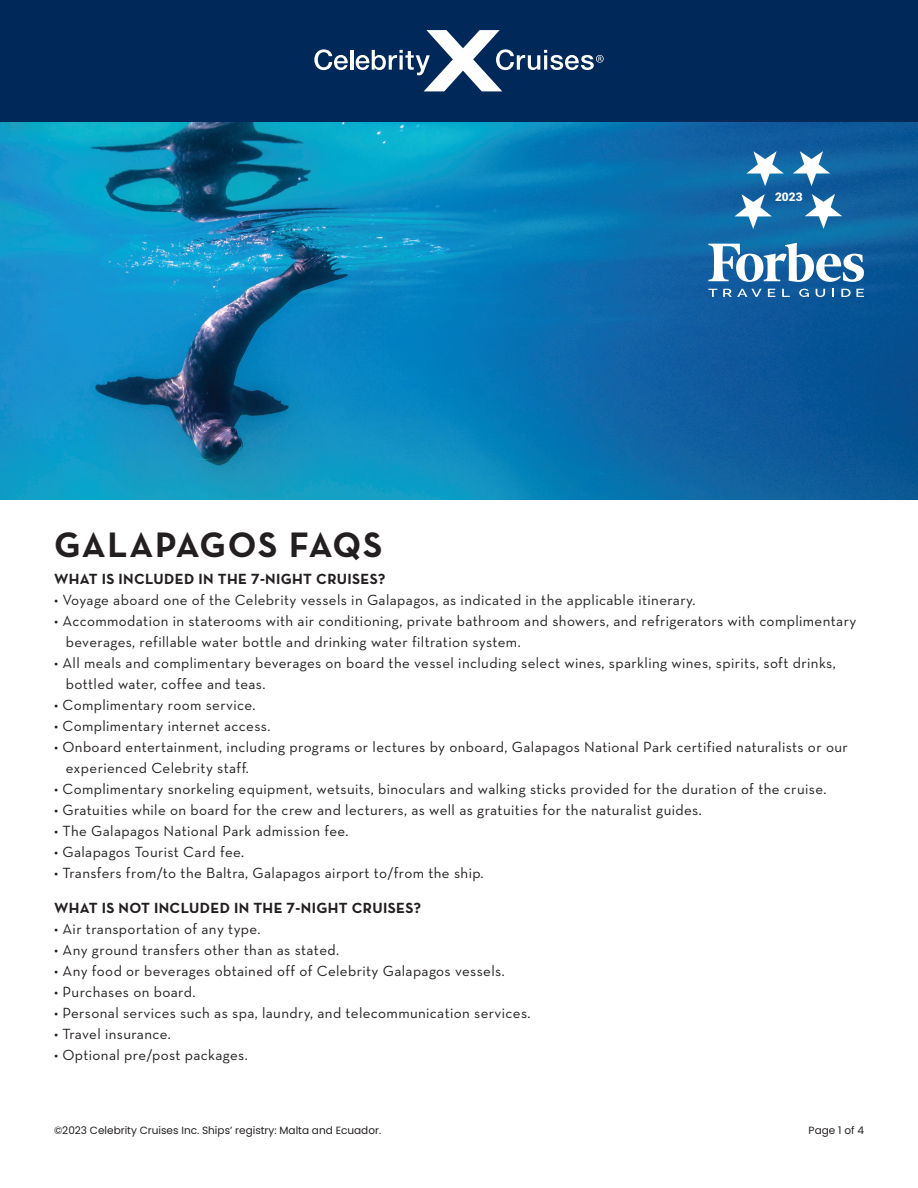
<style>
.page{position:relative;width:918px;height:1188px;background:#fff}
.page>*{position:absolute;margin:0;border:0;box-sizing:border-box;transform-origin:0 0}
.t1{font:700 36px "Neutraface Text";letter-spacing:.045em;color:#231f20}
.t2{font:15px "Neutraface Text";letter-spacing:.025em;color:#231f20}
.t3{font:700 15px "Neutraface Text";letter-spacing:.025em;color:#231f20}
.t4{font:900 11.85px "Roboto";color:#fff}
.t5{font:10.5px "Poppins";color:#231f20}
</style>
<div class="page">
<img style="left:0;top:122px;width:918px;height:377px">
<div style="left:0;top:0;width:918px;height:121px;background:#002859"></div>
<svg style="left:314px;top:49px;width:34px;height:21px"></svg>
<hr style="left:350px;top:50px;width:3px;height:20px;background:#fff">
<svg style="left:356px;top:30px;width:248px;height:61px"></svg>
<svg style="left:708px;top:243px;width:156px;height:39px"></svg>
<svg style="left:708px;top:289px;width:9px;height:8px"></svg>
<svg style="left:723px;top:289px;width:39px;height:8px"></svg>
<svg style="left:768px;top:289px;width:7px;height:8px"></svg>
<svg style="left:782px;top:289px;width:8px;height:8px"></svg>
<svg style="left:799px;top:289px;width:10px;height:8px"></svg>
<svg style="left:816px;top:289px;width:9px;height:8px"></svg>
<svg style="left:832px;top:289px;width:2px;height:8px"></svg>
<svg style="left:841px;top:289px;width:23px;height:8px"></svg>
<svg style="left:805px;top:194px;width:37px;height:35px"></svg>
<svg style="left:793px;top:151px;width:37px;height:35px"></svg>
<svg style="left:746px;top:151px;width:38px;height:35px"></svg>
<svg style="left:734px;top:194px;width:38px;height:35px"></svg>
<p class="t1" style="left:54px;top:522px;width:330px">GALAPAGOS FAQS</p>
<p class="t4" style="left:775px;top:189px;width:29px">2023</p>
<p class="t3" style="left:54px;top:569px;width:333px">WHAT IS INCLUDED IN THE 7-NIGHT CRUISES?</p>
<p class="t2" style="left:54px;top:591px;width:643px">• Voyage aboard one of the Celebrity vessels in Galapagos, as indicated in the applicable itinerary.</p>
<p class="t2" style="left:54px;top:612px;width:804px">• Accommodation in staterooms with air conditioning, private bathroom and showers, and refrigerators with complimentary</p>
<p class="t2" style="left:66px;top:633px;width:456px">beverages, refillable water bottle and drinking water filtration system.</p>
<p class="t2" style="left:54px;top:654px;width:783px">• All meals and complimentary beverages on board the vessel including select wines, sparkling wines, spirits, soft drinks,</p>
<p class="t2" style="left:66px;top:675px;width:201px">bottled water, coffee and teas.</p>
<p class="t2" style="left:54px;top:696px;width:203px">• Complimentary room service.</p>
<p class="t2" style="left:54px;top:717px;width:218px">• Complimentary internet access.</p>
<p class="t2" style="left:54px;top:738px;width:795px">• Onboard entertainment, including programs or lectures by onboard, Galapagos National Park certified naturalists or our</p>
<p class="t2" style="left:66px;top:759px;width:185px">experienced Celebrity staff.</p>
<p class="t2" style="left:54px;top:780px;width:774px">• Complimentary snorkeling equipment, wetsuits, binoculars and walking sticks provided for the duration of the cruise.</p>
<p class="t2" style="left:54px;top:801px;width:649px">• Gratuities while on board for the crew and lecturers, as well as gratuities for the naturalist guides.</p>
<p class="t2" style="left:54px;top:822px;width:296px">• The Galapagos National Park admission fee.</p>
<p class="t2" style="left:54px;top:843px;width:192px">• Galapagos Tourist Card fee.</p>
<p class="t2" style="left:54px;top:864px;width:431px">• Transfers from/to the Baltra, Galapagos airport to/from the ship.</p>
<p class="t3" style="left:54px;top:898px;width:369px">WHAT IS NOT INCLUDED IN THE 7-NIGHT CRUISES?</p>
<p class="t2" style="left:54px;top:919px;width:208px">• Air transportation of any type.</p>
<p class="t2" style="left:54px;top:940px;width:287px">• Any ground transfers other than as stated.</p>
<p class="t2" style="left:54px;top:961px;width:452px">• Any food or beverages obtained off of Celebrity Galapagos vessels.</p>
<p class="t2" style="left:54px;top:982px;width:143px">• Purchases on board.</p>
<p class="t2" style="left:54px;top:1003px;width:478px">• Personal services such as spa, laundry, and telecommunication services.</p>
<p class="t2" style="left:54px;top:1024px;width:118px">• Travel insurance.</p>
<p class="t2" style="left:54px;top:1045px;width:195px">• Optional pre/post packages.</p>
<p class="t5" style="left:54px;top:1124px;width:329px">©2023 Celebrity Cruises Inc. Ships’ registry: Malta and Ecuador.</p>
<p class="t5" style="left:809px;top:1124px;width:57px">Page 1 of 4</p>
</div>
